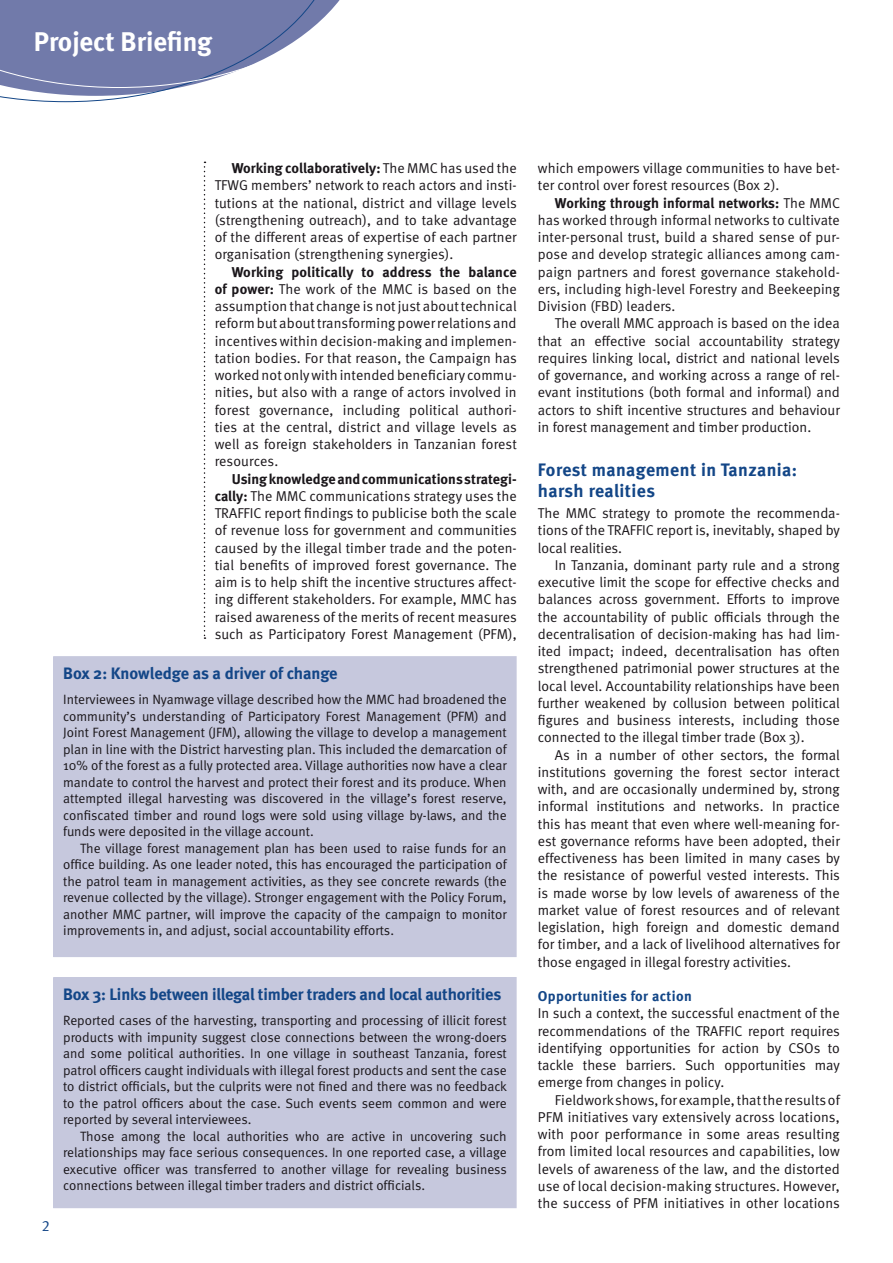
<style>
.page{position:relative;width:893px;height:1263px;background:#fff}
.page>*{position:absolute;margin:0;border:0;box-sizing:border-box;transform-origin:0 0}
.main_strap{font:700 27px "Meta";color:#fff}
._4_Subhead{font:700 18px/21px "Meta";letter-spacing:.025em;color:#134687}
.b3_Box_head{font:700 16.5px "Meta";letter-spacing:-.01em;color:#134687}
.t1{font:15px "Meta Normal Expert";color:#134687}
._1_Body_text{font:14.25px/17.2px "Meta Normal";color:#1a161a;text-align:justify}
._2_Body_no_indent{font:14.25px/17.2px "Meta Normal";color:#1a161a;text-align:justify}
._5_Small_subhead{font:700 14.25px "Meta";letter-spacing:.025em;color:#134687}
.b1_Box_text{font:13.5px/16.5px "Meta Normal";color:#1a161a;text-align:justify}
.s1{font-family:"Meta";font-weight:700}
</style>
<div class="page">
<svg style="left:0;top:0;width:340px;height:102px"></svg>
<svg style="left:204px;top:162px;width:1px;height:477px"></svg>
<div style="left:54px;top:657px;width:462px;height:299px;background:#c6c8dd"></div>
<div style="left:53px;top:656px;width:464px;height:301px;border:2px solid #c6c8dd"></div>
<div style="left:54px;top:978px;width:462px;height:229px;background:#c6c8dd"></div>
<div style="left:53px;top:977px;width:464px;height:231px;border:2px solid #c6c8dd"></div>
<p class="main_strap" style="left:34px;top:25px;width:180px">Project Briefing</p>
<p class="_1_Body_text" style="left:215px;top:159px;width:304px;text-indent:17px"><span class="s1">Working collaboratively:</span> The MMC has used the TFWG members’ network to reach actors and insti&shy;tutions at the national, district and village levels (strengthening outreach), and to take advantage of the different areas of expertise of each partner organisation (strengthening synergies).</p>
<p class="_1_Body_text" style="left:215px;top:263px;width:304px;text-indent:17px"><span class="s1">Working politically to address the balance of power:</span> The work of the MMC is based on the assumption that change is not just about technical reform but about transforming power relations and incentives within decision-making and implemen&shy;tation bodies. For that reason, the Campaign has worked not only with intended beneficiary commu&shy;nities, but also with a range of actors involved in forest governance, including political authori&shy;ties at the central, district and village levels as well as foreign stakeholders in Tanzanian forest resources.</p>
<p class="_1_Body_text" style="left:215px;top:470px;width:304px;text-indent:17px"><span class="s1">Using knowledge and communications strategi&shy;cally:</span> The MMC communications strategy uses the TRAFFIC report findings to publicise both the scale of revenue loss for government and communities caused by the illegal timber trade and the poten&shy;tial benefits of improved forest governance. The aim is to help shift the incentive structures affect&shy;ing different stakeholders. For example, MMC has raised awareness of the merits of recent measures such as Participatory Forest Management (PFM),</p>
<p class="b3_Box_head" style="left:63px;top:663px;width:276px">Box 2: Knowledge as a driver of change</p>
<p class="b1_Box_text" style="left:63px;top:691px;width:445px">Interviewees in Nyamwage village described how the MMC had broadened the community’s understanding of Participatory Forest Management (PFM) and Joint Forest Management (JFM), allowing the village to develop a management plan in line with the District harvesting plan. This included the demarcation of 10% of the forest as a fully protected area. Village authorities now have a clear mandate to control the harvest and protect their forest and its produce. When attempted illegal harvesting was discovered in the village’s forest reserve, confiscated timber and round logs were sold using village by-laws, and the funds were deposited in the village account.</p>
<p class="b1_Box_text" style="left:63px;top:840px;width:445px;text-indent:17px">The village forest management plan has been used to raise funds for an office building. As one leader noted, this has encouraged the participation of the patrol team in management activities, as they see concrete rewards (the revenue collected by the village). Stronger engagement with the Policy Forum, another MMC partner, will improve the capacity of the campaign to monitor improvements in, and adjust, social accountability efforts.</p>
<p class="t1" style="left:42px;top:1218px;width:9px">2</p>
<p class="b3_Box_head" style="left:63px;top:984px;width:440px">Box 3: Links between illegal timber traders and local authorities</p>
<p class="b1_Box_text" style="left:63px;top:1012px;width:445px">Reported cases of the harvesting, transporting and processing of illicit forest products with impunity suggest close connections between the wrong-doers and some political authorities. In one village in southeast Tanzania, forest patrol officers caught individuals with illegal forest products and sent the case to district officials, but the culprits were not fined and there was no feedback to the patrol officers about the case. Such events seem common and were reported by several interviewees.</p>
<p class="b1_Box_text" style="left:63px;top:1128px;width:445px;text-indent:17px">Those among the local authorities who are active in uncovering such relationships may face serious consequences. In one reported case, a village executive officer was transferred to another village for revealing business connections between illegal timber traders and district officials.</p>
<p class="_1_Body_text" style="left:538px;top:159px;width:303px">which empowers village communities to have bet&shy;ter control over forest resources (Box 2).</p>
<p class="_1_Body_text" style="left:538px;top:194px;width:304px;text-indent:17px"><span class="s1">Working through informal networks:</span> The MMC has worked through informal networks to cultivate inter-personal trust, build a shared sense of pur&shy;pose and develop strategic alliances among cam&shy;paign partners and forest governance stakehold&shy;ers, including high-level Forestry and Beekeeping Division (FBD) leaders.</p>
<p class="_1_Body_text" style="left:538px;top:315px;width:304px;text-indent:17px">The overall MMC approach is based on the idea that an effective social accountability strategy requires linking local, district and national levels of governance, and working across a range of rel&shy;evant institutions (both formal and informal) and actors to shift incentive structures and behaviour in forest management and timber production.</p>
<p class="_4_Subhead" style="left:538px;top:459px;width:261px">Forest management in Tanzania: harsh realities</p>
<p class="_1_Body_text" style="left:538px;top:504px;width:304px">The MMC strategy to promote the recommenda&shy;tions of the TRAFFIC report is, inevitably, shaped by local realities.</p>
<p class="_1_Body_text" style="left:538px;top:556px;width:304px;text-indent:17px">In Tanzania, dominant party rule and a strong executive limit the scope for effective checks and balances across government. Efforts to improve the accountability of public officials through the decentralisation of decision-making has had lim&shy;ited impact; indeed, decentralisation has often strengthened patrimonial power structures at the local level. Accountability relationships have been further weakened by collusion between political figures and business interests, including those connected to the illegal timber trade (Box 3).</p>
<p class="_1_Body_text" style="left:538px;top:746px;width:304px;text-indent:17px">As in a number of other sectors, the formal institutions governing the forest sector interact with, and are occasionally undermined by, strong informal institutions and networks. In practice this has meant that even where well-meaning for&shy;est governance reforms have been adopted, their effectiveness has been limited in many cases by the resistance of powerful vested interests. This is made worse by low levels of awareness of the market value of forest resources and of relevant legislation, high foreign and domestic demand for timber, and a lack of livelihood alternatives for those engaged in illegal forestry activities.</p>
<p class="_5_Small_subhead" style="left:538px;top:987px;width:155px">Opportunities for action</p>
<p class="_2_Body_no_indent" style="left:538px;top:1005px;width:304px">In such a context, the successful enactment of the recommendations of the TRAFFIC report requires identifying opportunities for action by CSOs to tackle these barriers. Such opportunities may emerge from changes in policy.</p>
<p class="_1_Body_text" style="left:538px;top:1091px;width:304px;text-indent:17px">Fieldwork shows, for example, that the results of PFM initiatives vary extensively across locations, with poor performance in some areas resulting from limited local resources and capabilities, low levels of awareness of the law, and the distorted use of local decision-making structures. However, the success of PFM initiatives in other locations</p>
</div>
